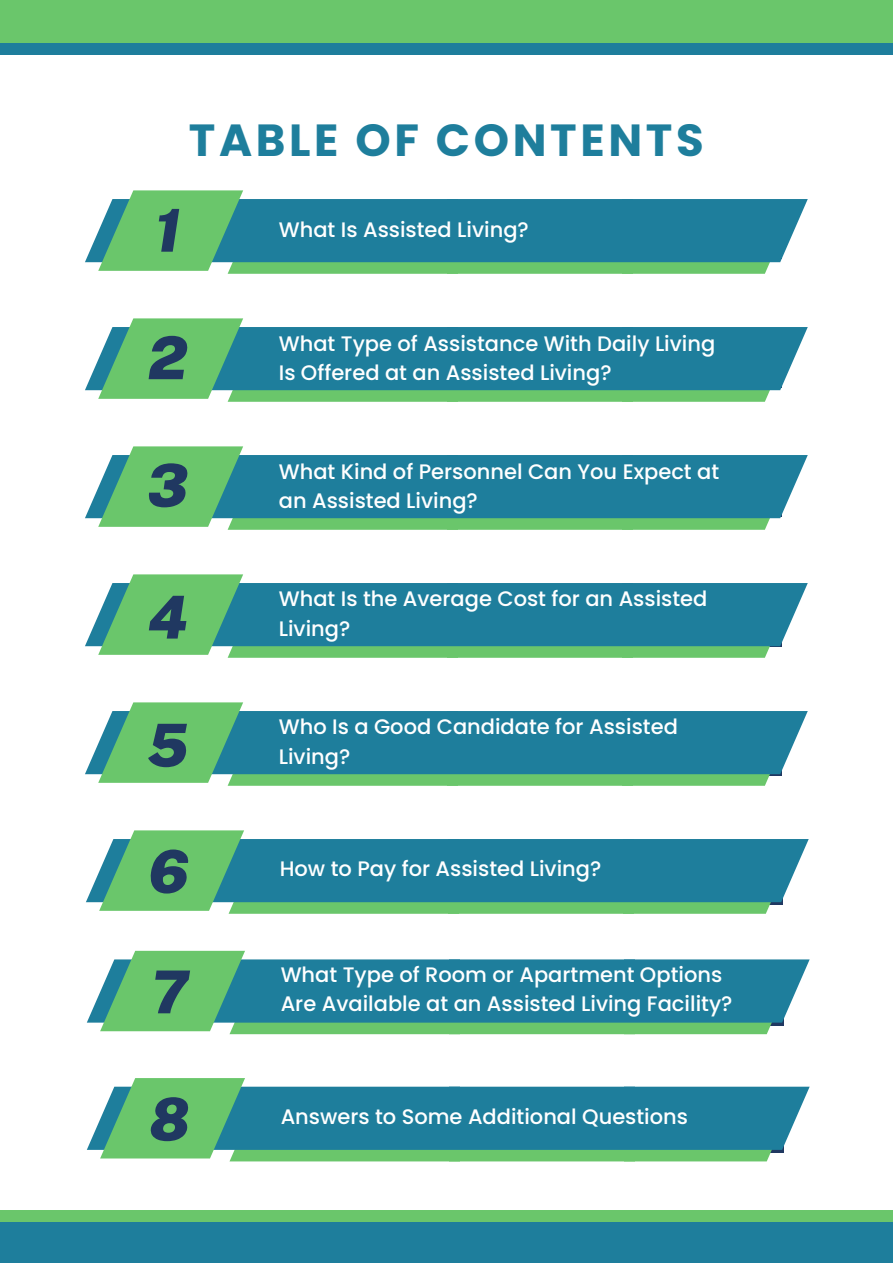
<style>
.page{position:relative;width:893px;height:1264px;background:#fff}
.page>*{position:absolute;margin:0;border:0;box-sizing:border-box;transform-origin:0 0}
.t1{font:italic 900 59.1px "Public Sans";color:#203861}
.t2{font:700 45px "Poppins";letter-spacing:.08em;color:#1e7e9c}
.t3{font:500 21px/29.2px "Poppins";color:#fff}
</style>
<div class="page">
<svg style="left:85px;top:190px;width:722px;height:83px;background:#4fa19d"></svg>
<svg style="left:85px;top:318px;width:722px;height:83px;background:#4fa19d"></svg>
<svg style="left:85px;top:446px;width:722px;height:83px;background:#4fa19d"></svg>
<svg style="left:85px;top:574px;width:722px;height:83px;background:#4fa19d"></svg>
<svg style="left:85px;top:702px;width:722px;height:83px;background:#4fa19d"></svg>
<svg style="left:86px;top:830px;width:722px;height:83px;background:#4fa19d"></svg>
<svg style="left:87px;top:950px;width:722px;height:84px;background:#50a29e"></svg>
<svg style="left:87px;top:1078px;width:722px;height:83px;background:#4fa19d"></svg>
<div style="left:0;top:0;width:892px;height:55px;background:#1e7e9c"></div>
<div style="left:0;top:1209px;width:892px;height:53px;background:#6ac66b"></div>
<div style="left:0;top:0;width:892px;height:43px;background:#6ac66b"></div>
<div style="left:0;top:1222px;width:892px;height:40px;background:#1e7e9c"></div>
<p class="t2" style="left:189px;top:109px;width:516px">TABLE OF CONTENTS</p>
<p class="t1" style="left:154px;top:195px;width:28px">1</p>
<p class="t3" style="left:279px;top:215px;width:251px">What Is Assisted Living?</p>
<p class="t1" style="left:148px;top:323px;width:41px">2</p>
<p class="t1" style="left:147px;top:450px;width:43px">3</p>
<p class="t1" style="left:147px;top:582px;width:42px">4</p>
<p class="t1" style="left:147px;top:710px;width:43px">5</p>
<p class="t1" style="left:148px;top:836px;width:43px">6</p>
<p class="t1" style="left:150px;top:957px;width:40px">7</p>
<p class="t1" style="left:149px;top:1084px;width:42px">8</p>
<p class="t3" style="left:279px;top:329px;width:438px">What Type of Assistance With Daily Living<br>Is Offered at an Assisted Living?</p>
<p class="t3" style="left:279px;top:456px;width:442px">What Kind of Personnel Can You Expect at an Assisted Living?</p>
<p class="t3" style="left:279px;top:584px;width:430px">What Is the Average Cost for an Assisted<br>Living?</p>
<p class="t3" style="left:279px;top:712px;width:400px">Who Is a Good Candidate for Assisted<br>Living?</p>
<p class="t3" style="left:280px;top:853px;width:323px">How to Pay for Assisted Living?</p>
<p class="t3" style="left:281px;top:960px;width:453px">What Type of Room or Apartment Options<br>Are Available at an Assisted Living Facility?</p>
<p class="t3" style="left:281px;top:1101px;width:409px">Answers to Some Additional Questions</p>
</div>
